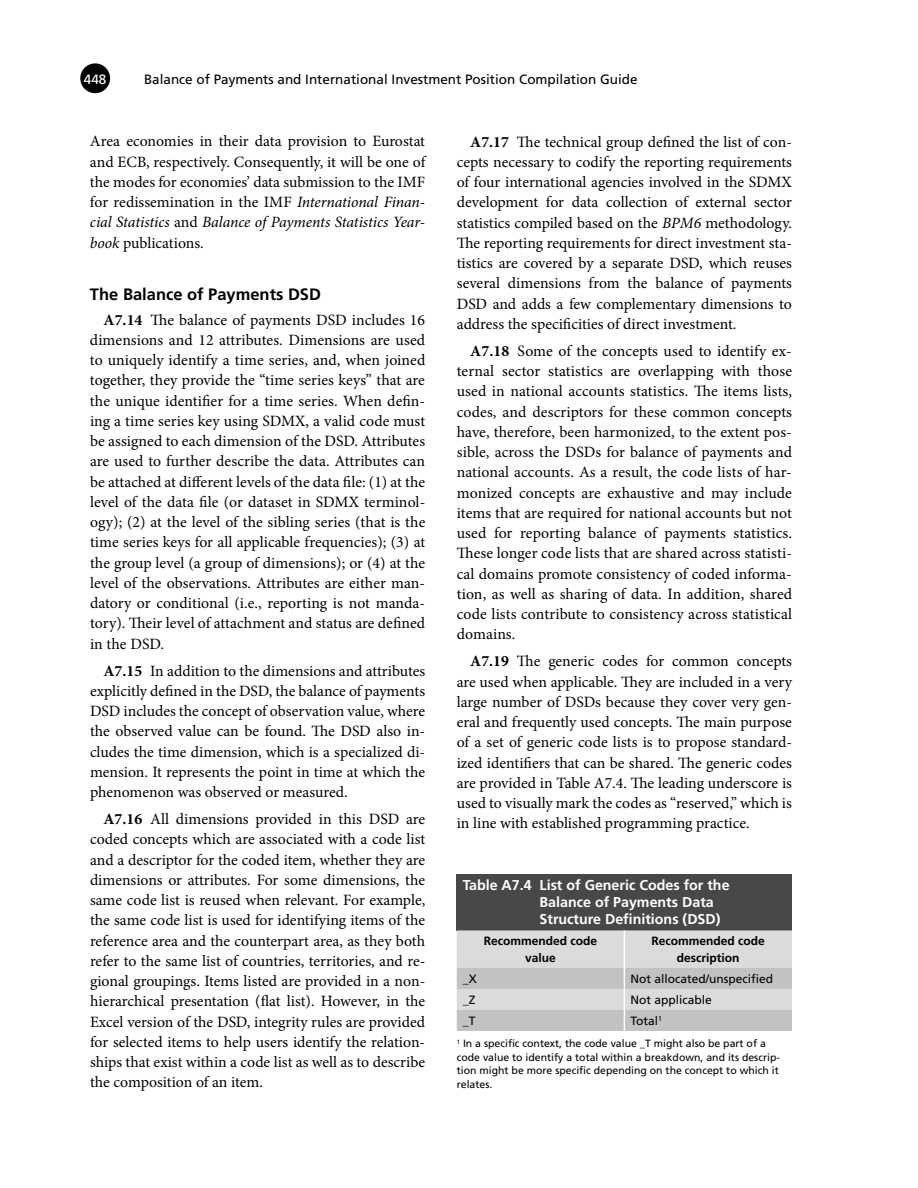
<style>
.page{position:relative;width:918px;height:1188px;background:#fff}
.page>*{position:absolute;margin:0;border:0;box-sizing:border-box;transform-origin:0 0}
.t1{font:700 16.5px "Frutiger LT Std";color:#000}
.t2{font:15.75px/20.2px "Minion Pro";color:#000;text-align:justify}
.t3{font:700 14.25px/17.1px "Frutiger LT Std";color:#fff}
.t4{font:13.5px "Frutiger LT Std";color:#000}
.t5{font:13.5px "Frutiger LT Std";color:#fff}
.t6{font:12px "Frutiger LT Std";color:#000}
.t7{font:700 12px/16.5px "Frutiger LT Std";color:#000;text-align:center}
.t8{font:10.5px/13.5px "Frutiger LT Std";color:#000}
.s1{font-style:italic}
.s2{font-weight:700}
</style>
<div class="page">
<div style="left:80px;top:63px;width:30px;height:30px;background:#000;border-radius:50%"></div>
<div style="left:457px;top:874px;width:335px;height:56px;background:#484848"></div>
<svg style="left:457px;top:930px;width:335px;height:101px;background:#d0d0d0"></svg>
<p class="t5" style="left:84px;top:73px;width:24px">448</p>
<p class="t4" style="left:144px;top:73px;width:495px">Balance of Payments and International Investment Position Compilation Guide</p>
<p class="t2" style="left:90px;top:133px;width:337px">Area economies in their data provision to Eurostat and ECB, respectively. Consequently, it will be one of the modes for economies’ data submission to the IMF for redissemination in the IMF <span class="s1">International Finan&shy;cial Statistics</span> and <span class="s1">Balance of Payments Statistics Year&shy;book</span> publications.</p>
<p class="t1" style="left:90px;top:287px;width:233px">The Balance of Payments DSD</p>
<p class="t2" style="left:90px;top:311px;width:337px;text-indent:14px"><span class="s2">A7.14</span> The balance of payments DSD includes 16 dimensions and 12 attributes. Dimensions are used to uniquely identify a time series, and, when joined together, they provide the “time series keys” that are the unique identifier for a time series. When defin&shy;ing a time series key using SDMX, a valid code must be assigned to each dimension of the DSD. Attributes are used to further describe the data. Attributes can be attached at different levels of the data file: (1) at the level of the data file (or dataset in SDMX terminol&shy;ogy); (2) at the level of the sibling series (that is the time series keys for all applicable frequencies); (3) at the group level (a group of dimensions); or (4) at the level of the observations. Attributes are either man&shy;datory or conditional (i.e., reporting is not manda&shy;tory). Their level of attachment and status are defined in the DSD.</p>
<p class="t2" style="left:90px;top:662px;width:337px;text-indent:13px"><span class="s2">A7.15</span> In addition to the dimensions and attributes explicitly defined in the DSD, the balance of payments DSD includes the concept of observation value, where the observed value can be found. The DSD also in&shy;cludes the time dimension, which is a specialized di&shy;mension. It represents the point in time at which the phenomenon was observed or measured.</p>
<p class="t2" style="left:90px;top:810px;width:337px;text-indent:13px"><span class="s2">A7.16</span> All dimensions provided in this DSD are coded concepts which are associated with a code list and a descriptor for the coded item, whether they are dimensions or attributes. For some dimensions, the same code list is reused when relevant. For example, the same code list is used for identifying items of the reference area and the counterpart area, as they both refer to the same list of countries, territories, and re&shy;gional groupings. Items listed are provided in a non&shy;hierarchical presentation (flat list). However, in the Excel version of the DSD, integrity rules are provided for selected items to help users identify the relation&shy;ships that exist within a code list as well as to describe the composition of an item.</p>
<p class="t2" style="left:457px;top:133px;width:337px;text-indent:14px"><span class="s2">A7.17</span> The technical group defined the list of con&shy;cepts necessary to codify the reporting requirements of four international agencies involved in the SDMX development for data collection of external sector statistics compiled based on the <span class="s1">BPM6</span> methodology.<br>The reporting requirements for direct investment sta&shy;tistics are covered by a separate DSD, which reuses several dimensions from the balance of payments DSD and adds a few complementary dimensions to address the specificities of direct investment.</p>
<p class="t2" style="left:457px;top:342px;width:337px;text-indent:13px"><span class="s2">A7.18</span> Some of the concepts used to identify ex&shy;ternal sector statistics are overlapping with those used in national accounts statistics. The items lists, codes, and descriptors for these common concepts have, therefore, been harmonized, to the extent pos&shy;sible, across the DSDs for balance of payments and national accounts. As a result, the code lists of har&shy;monized concepts are exhaustive and may include items that are required for national accounts but not used for reporting balance of payments statistics.<br>These longer code lists that are shared across statisti&shy;cal domains promote consistency of coded informa&shy;tion, as well as sharing of data. In addition, shared code lists contribute to consistency across statistical domains.</p>
<p class="t2" style="left:457px;top:653px;width:337px;text-indent:14px"><span class="s2">A7.19</span> The generic codes for common concepts are used when applicable. They are included in a very large number of DSDs because they cover very gen&shy;eral and frequently used concepts. The main purpose of a set of generic code lists is to propose standard&shy;ized identifiers that can be shared. The generic codes are provided in Table A7.4. The leading underscore is used to visually mark the codes as “reserved,” which is in line with established programming practice.</p>
<p class="t3" style="left:540px;top:878px;width:192px;text-indent:-77px">Table A7.4 List of Generic Codes for the<br>Balance of Payments Data<br>Structure Definitions (DSD)</p>
<p class="t7" style="left:484px;top:934px;width:115px">Recommended code value</p>
<p class="t7" style="left:652px;top:934px;width:115px">Recommended code description</p>
<p class="t6" style="left:463px;top:974px;width:16px">_X</p>
<p class="t6" style="left:630px;top:974px;width:144px">Not allocated/unspecified</p>
<p class="t6" style="left:463px;top:995px;width:14px">_Z</p>
<p class="t6" style="left:630px;top:995px;width:83px">Not applicable</p>
<p class="t6" style="left:463px;top:1016px;width:14px">_T</p>
<p class="t6" style="left:630px;top:1016px;width:33px">Total<sup>1</sup></p>
<p class="t8" style="left:457px;top:1038px;width:325px"><sup>1</sup> In a specific context, the code value _T might also be part of a code value to identify a total within a breakdown, and its descrip&shy;tion might be more specific depending on the concept to which it relates.</p>
</div>
